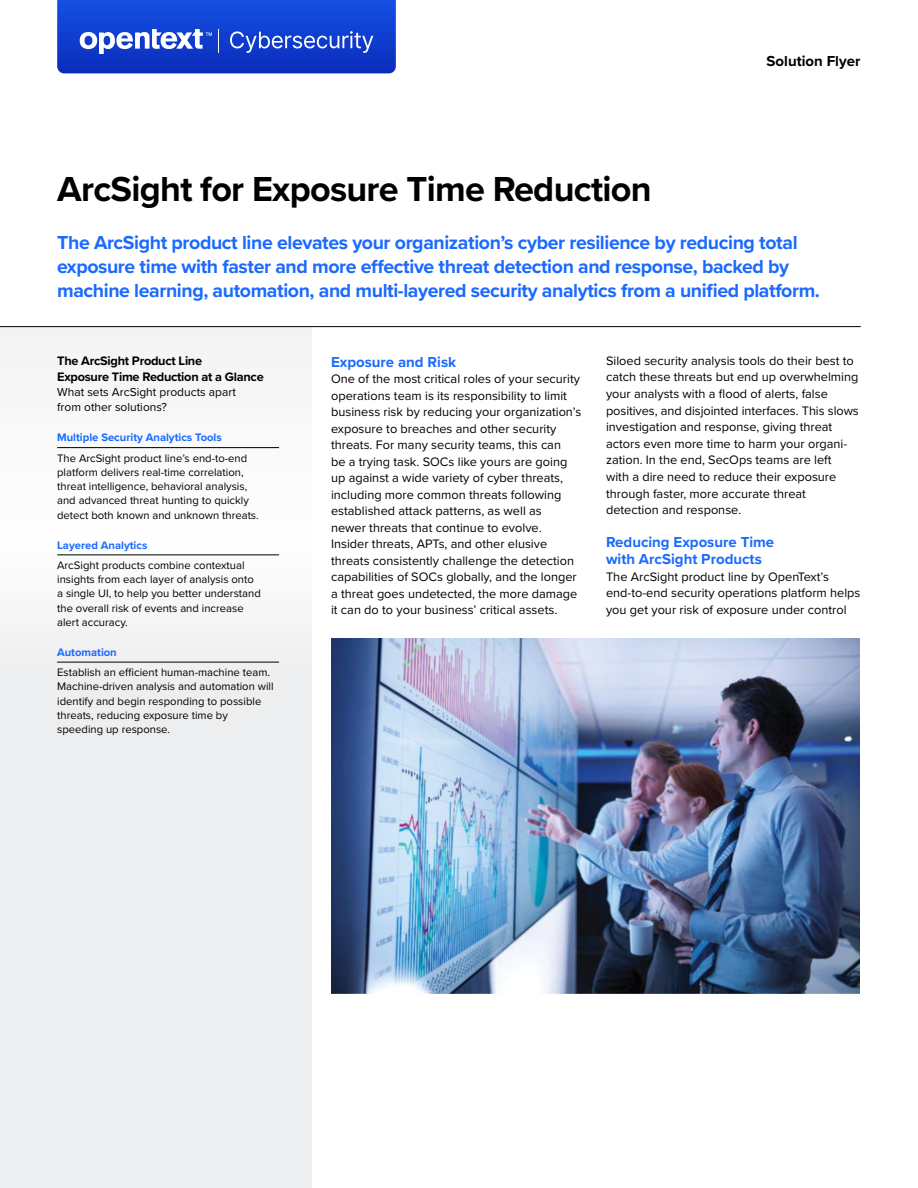
<style>
.page{position:relative;width:918px;height:1188px;background:#fff}
.page>*{position:absolute;margin:0;border:0;box-sizing:border-box;transform-origin:0 0}
.t1{font:700 36px "Proxima Nova";letter-spacing:-.02em;color:#000}
.Intro{font:700 19.5px/24px "Proxima Nova";letter-spacing:-.02em;color:#1a6aff}
.Header_1{font:700 15px/16.6px "Proxima Nova";color:#1a6aff}
.t2{font:700 15px "Proxima Nova";color:#000}
.Body{font:12.75px/16.5px "Proxima Nova";color:#000}
.Sidebar_Header{font:700 12.75px/16.5px "Proxima Nova";letter-spacing:-.02em;color:#000}
.Sidebar_Intro{font:12px/15px "Proxima Nova";color:#000}
.Sidebar_Body{font:11.25px/14.2px "Proxima Nova";color:#000}
.Sidebar_Subhead{font:700 11.25px "Proxima Nova";color:#1a6aff}
</style>
<div class="page">
<svg style="left:0;top:327px;width:312px;height:861px"></svg>
<hr style="left:0;top:326px;width:861px;height:1px;background:#000">
<hr style="left:57px;top:447px;width:222px;height:1px;background:#000">
<hr style="left:57px;top:555px;width:222px;height:1px;background:#000">
<hr style="left:57px;top:662px;width:222px;height:1px;background:#000">
<img style="left:331px;top:638px;width:529px;height:355px">
<svg style="left:57px;top:0;width:339px;height:73px;background:#234ed3"></svg>
<p class="t2" style="left:767px;top:50px;width:95px">Solution Flyer</p>
<h1 class="t1" style="left:57px;top:162px;width:596px">ArcSight for Exposure Time Reduction</h1>
<p class="Intro" style="left:57px;top:230px;width:764px">The ArcSight product line elevates your organization’s cyber resilience by reducing total exposure time with faster and more effective threat detection and response, backed by machine learning, automation, and multi-layered security analytics from a unified platform.</p>
<p class="Sidebar_Header" style="left:57px;top:352px;width:208px">The ArcSight Product Line<br>Exposure Time Reduction at a Glance</p>
<p class="Sidebar_Intro" style="left:57px;top:384px;width:180px">What sets ArcSight products apart from other solutions?</p>
<p class="Sidebar_Subhead" style="left:57px;top:429px;width:166px">Multiple Security Analytics Tools</p>
<p class="Sidebar_Body" style="left:57px;top:450px;width:203px">The ArcSight product line’s end-to-end platform delivers real-time correlation, threat intelligence, behavioral analysis, and advanced threat hunting to quickly detect both known and unknown threats.</p>
<p class="Sidebar_Subhead" style="left:57px;top:537px;width:92px">Layered Analytics</p>
<p class="Sidebar_Body" style="left:57px;top:558px;width:205px">ArcSight products combine contextual insights from each layer of analysis onto a single UI, to help you better understand the overall risk of events and increase alert accuracy.</p>
<p class="Sidebar_Subhead" style="left:57px;top:644px;width:61px">Automation</p>
<p class="Sidebar_Body" style="left:57px;top:665px;width:218px">Establish an efficient human-machine team.<br>Machine-driven analysis and automation will identify and begin responding to possible threats, reducing exposure time by speeding up response.</p>
<p class="Header_1" style="left:331px;top:353px;width:127px">Exposure and Risk</p>
<p class="Body" style="left:331px;top:370px;width:252px">One of the most critical roles of your security operations team is its responsibility to limit business risk by reducing your organization’s exposure to breaches and other security threats. For many security teams, this can<br>be a trying task. SOCs like yours are going up against a wide variety of cyber threats, including more common threats following established attack patterns, as well as<br>newer threats that continue to evolve.<br>Insider threats, APTs, and other elusive threats consistently challenge the detection capabilities of SOCs globally, and the longer a threat goes undetected, the more damage it can do to your business’ critical assets.</p>
<p class="Body" style="left:606px;top:352px;width:254px">Siloed security analysis tools do their best to catch these threats but end up overwhelming your analysts with a flood of alerts, false positives, and disjointed interfaces. This slows investigation and response, giving threat actors even more time to harm your organi&shy;zation. In the end, SecOps teams are left<br>with a dire need to reduce their exposure through faster, more accurate threat detection and response.</p>
<p class="Header_1" style="left:606px;top:534px;width:170px">Reducing Exposure Time with ArcSight Products</p>
<p class="Body" style="left:606px;top:567px;width:256px">The ArcSight product line by OpenText’s end-to-end security operations platform helps you get your risk of exposure under control</p>
</div>
